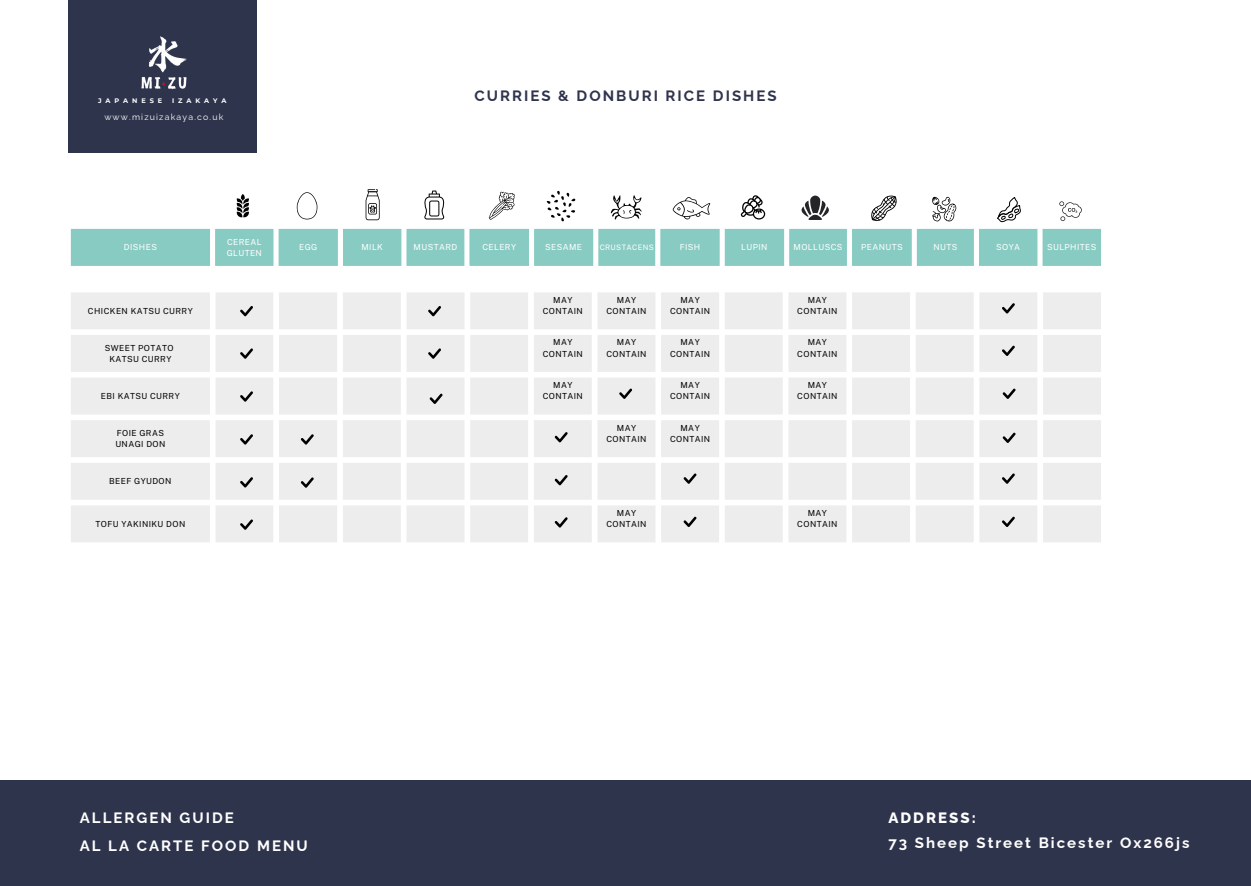
<style>
.page{position:relative;width:1251px;height:886px;background:#fff}
.page>*{position:absolute;margin:0;border:0;box-sizing:border-box;transform-origin:0 0}
.t1{font:700 15px "Raleway";letter-spacing:.135em;color:#fff}
.t2{font:700 15px "Raleway";letter-spacing:.135em;color:#2f344d}
.t3{font:800 15px "Raleway";letter-spacing:.135em;color:#fff}
.t4{font:8.75px "Raleway";letter-spacing:.135em;color:#fff}
.t5{font:8.38px "Public Sans";letter-spacing:.05em;color:#000}
.t6{font:8.38px "Public Sans";letter-spacing:.05em;color:#fff}
.t7{font:7.5px "Public Sans";letter-spacing:.05em;color:#fff}
.t8{font:700 6.5px "Montserrat";letter-spacing:.6em;color:#fff}
</style>
<div class="page">
<svg style="left:71px;top:292px;width:1030px;height:250px;fill:#ededed"></svg>
<svg style="left:683px;top:473px;width:13px;height:11px"></svg>
<svg style="left:71px;top:229px;width:1030px;height:37px;background:#90cec6"></svg>
<svg style="left:619px;top:389px;width:13px;height:10px"></svg>
<svg style="left:683px;top:517px;width:13px;height:10px"></svg>
<div style="left:68px;top:0;width:188px;height:152px;background:#2f344d"></div>
<img style="left:141px;top:36px;width:46px;height:53px">
<svg style="left:301px;top:434px;width:13px;height:11px"></svg>
<svg style="left:301px;top:477px;width:13px;height:11px"></svg>
<svg style="left:240px;top:306px;width:13px;height:10px"></svg>
<svg style="left:240px;top:519px;width:13px;height:11px"></svg>
<svg style="left:240px;top:348px;width:13px;height:11px"></svg>
<svg style="left:240px;top:391px;width:13px;height:11px"></svg>
<svg style="left:240px;top:477px;width:13px;height:10px"></svg>
<svg style="left:240px;top:434px;width:13px;height:11px"></svg>
<svg style="left:428px;top:348px;width:13px;height:11px"></svg>
<svg style="left:429px;top:394px;width:14px;height:10px"></svg>
<svg style="left:428px;top:306px;width:13px;height:10px"></svg>
<svg style="left:554px;top:517px;width:14px;height:11px"></svg>
<svg style="left:554px;top:475px;width:14px;height:10px"></svg>
<svg style="left:554px;top:432px;width:14px;height:10px"></svg>
<svg style="left:1002px;top:473px;width:13px;height:11px"></svg>
<svg style="left:1002px;top:303px;width:13px;height:10px"></svg>
<svg style="left:1002px;top:346px;width:13px;height:10px"></svg>
<svg style="left:1002px;top:389px;width:13px;height:10px"></svg>
<svg style="left:1002px;top:433px;width:13px;height:10px"></svg>
<svg style="left:1002px;top:517px;width:13px;height:10px"></svg>
<svg style="left:237px;top:194px;width:12px;height:23px"></svg>
<svg style="left:297px;top:192px;width:20px;height:27px"></svg>
<svg style="left:366px;top:189px;width:14px;height:31px"></svg>
<svg style="left:424px;top:191px;width:21px;height:28px"></svg>
<svg style="left:489px;top:191px;width:26px;height:29px"></svg>
<svg style="left:546px;top:191px;width:29px;height:30px"></svg>
<svg style="left:611px;top:195px;width:31px;height:25px"></svg>
<svg style="left:673px;top:197px;width:37px;height:22px"></svg>
<svg style="left:741px;top:195px;width:24px;height:25px"></svg>
<svg style="left:801px;top:196px;width:28px;height:24px"></svg>
<svg style="left:871px;top:196px;width:25px;height:25px"></svg>
<svg style="left:932px;top:196px;width:25px;height:26px"></svg>
<svg style="left:997px;top:197px;width:24px;height:25px"></svg>
<svg style="left:1059px;top:201px;width:23px;height:20px"></svg>
<div style="left:0;top:780px;width:1251px;height:106px;background:#2f344d"></div>
<p class="t8" style="left:98px;top:97px;width:66px">JAPANESE</p>
<p class="t8" style="left:172px;top:97px;width:56px">IZAKAYA</p>
<p class="t4" style="left:104px;top:111px;width:121px">www.mizuizakaya.co.uk</p>
<p class="t2" style="left:474px;top:87px;width:304px">CURRIES &amp; DONBURI RICE DISHES</p>
<p class="t6" style="left:124px;top:242px;width:35px">DISHES</p>
<p class="t5" style="left:88px;top:306px;width:106px">CHICKEN KATSU CURRY</p>
<p class="t5" style="left:105px;top:343px;width:70px">SWEET POTATO</p>
<p class="t5" style="left:109px;top:354px;width:64px">KATSU CURRY</p>
<p class="t5" style="left:101px;top:391px;width:80px">EBI KATSU CURRY</p>
<p class="t5" style="left:117px;top:428px;width:49px">FOIE GRAS</p>
<p class="t5" style="left:115px;top:439px;width:52px">UNAGI DON</p>
<p class="t5" style="left:109px;top:476px;width:64px">BEEF GYUDON</p>
<p class="t5" style="left:95px;top:519px;width:91px">TOFU YAKINIKU DON</p>
<p class="t6" style="left:227px;top:237px;width:36px">CEREAL</p>
<p class="t6" style="left:227px;top:248px;width:37px">GLUTEN</p>
<p class="t6" style="left:299px;top:242px;width:20px">EGG</p>
<p class="t6" style="left:361px;top:242px;width:23px">MILK</p>
<p class="t6" style="left:413px;top:242px;width:45px">MUSTARD</p>
<p class="t6" style="left:482px;top:242px;width:35px">CELERY</p>
<p class="t6" style="left:545px;top:242px;width:38px">SESAME</p>
<p class="t7" style="left:599px;top:243px;width:56px">CRUSTACENS</p>
<p class="t6" style="left:680px;top:242px;width:22px">FISH</p>
<p class="t6" style="left:741px;top:242px;width:28px">LUPIN</p>
<p class="t6" style="left:793px;top:242px;width:50px">MOLLUSCS</p>
<p class="t6" style="left:861px;top:242px;width:43px">PEANUTS</p>
<p class="t6" style="left:933px;top:242px;width:25px">NUTS</p>
<p class="t6" style="left:996px;top:242px;width:25px">SOYA</p>
<p class="t6" style="left:1047px;top:242px;width:51px">SULPHITES</p>
<h3 class="t5" style="left:553px;top:295px;width:21px">MAY</h3>
<p class="t5" style="left:543px;top:306px;width:42px">CONTAIN</p>
<h1 class="t5" style="left:617px;top:295px;width:21px">MAY</h1>
<p class="t5" style="left:606px;top:306px;width:42px">CONTAIN</p>
<p class="t5" style="left:680px;top:295px;width:21px">MAY</p>
<p class="t5" style="left:670px;top:306px;width:42px">CONTAIN</p>
<p class="t5" style="left:808px;top:295px;width:21px">MAY</p>
<p class="t5" style="left:797px;top:306px;width:42px">CONTAIN</p>
<p class="t5" style="left:553px;top:337px;width:21px">MAY</p>
<p class="t5" style="left:543px;top:349px;width:42px">CONTAIN</p>
<p class="t5" style="left:617px;top:337px;width:21px">MAY</p>
<p class="t5" style="left:606px;top:349px;width:42px">CONTAIN</p>
<p class="t5" style="left:680px;top:337px;width:21px">MAY</p>
<p class="t5" style="left:670px;top:349px;width:42px">CONTAIN</p>
<p class="t5" style="left:808px;top:337px;width:21px">MAY</p>
<p class="t5" style="left:797px;top:349px;width:42px">CONTAIN</p>
<p class="t5" style="left:553px;top:380px;width:21px">MAY</p>
<p class="t5" style="left:543px;top:391px;width:42px">CONTAIN</p>
<p class="t5" style="left:680px;top:380px;width:21px">MAY</p>
<p class="t5" style="left:670px;top:391px;width:42px">CONTAIN</p>
<p class="t5" style="left:808px;top:380px;width:21px">MAY</p>
<p class="t5" style="left:797px;top:391px;width:42px">CONTAIN</p>
<p class="t5" style="left:617px;top:423px;width:21px">MAY</p>
<p class="t5" style="left:606px;top:434px;width:42px">CONTAIN</p>
<p class="t5" style="left:680px;top:423px;width:21px">MAY</p>
<p class="t5" style="left:670px;top:434px;width:42px">CONTAIN</p>
<p class="t5" style="left:617px;top:508px;width:21px">MAY</p>
<p class="t5" style="left:606px;top:519px;width:42px">CONTAIN</p>
<p class="t5" style="left:808px;top:508px;width:21px">MAY</p>
<p class="t5" style="left:797px;top:519px;width:42px">CONTAIN</p>
<p class="t1" style="left:80px;top:809px;width:156px">ALLERGEN GUIDE</p>
<p class="t1" style="left:80px;top:837px;width:229px">AL LA CARTE FOOD MENU</p>
<p class="t3" style="left:888px;top:809px;width:89px">ADDRESS:</p>
<p class="t1" style="left:888px;top:833px;width:302px">73 Sheep Street Bicester Ox266js</p>
</div>
